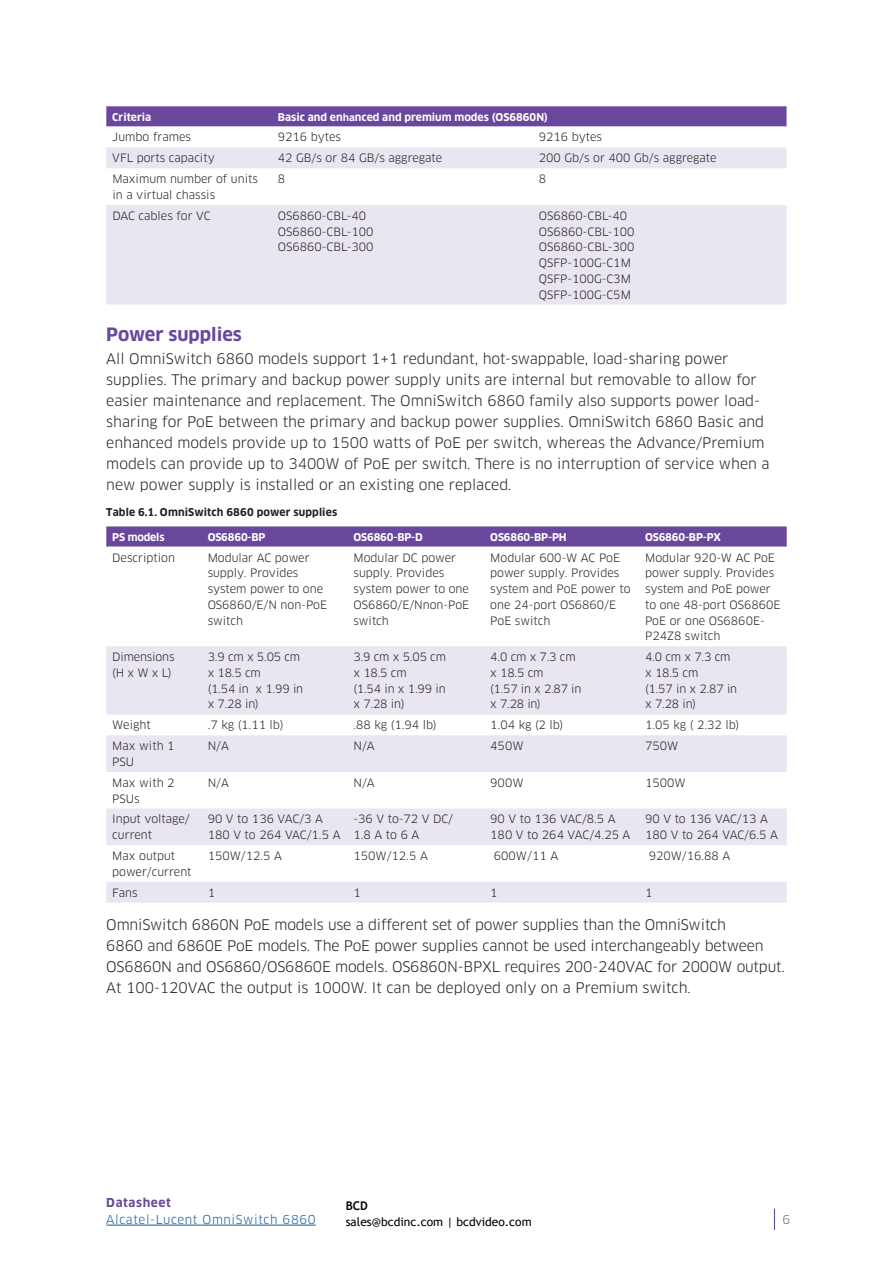
<style>
.page{position:relative;width:893px;height:1263px;background:#fff}
.page>*{position:absolute;margin:0;border:0;box-sizing:border-box;transform-origin:0 0}
.Head_1{font:700 18px "Clan OT";color:#69479c}
.Body{font:14.25px/21px "Clan OT";color:#231f20}
.t1{font:12px "Trebuchet MS";color:#000}
.t2{font:12px "Clan OT";letter-spacing:.05em;color:#175d9e}
.t3{font:700 12px "Clan OT";letter-spacing:.05em;color:#69479c}
.t4{font:700 12px "Trebuchet MS";color:#000}
.t5{font:12px "Clan OT";color:#6c6d70}
.Table_body{font:11.25px/15.8px "Clan OT";color:#231f20}
.Table_body-2{font:11.25px/15.8px "Clan OT";letter-spacing:-.02em;color:#231f20}
.Table_head{font:700 10.5px "Clan OT";color:#fff}
.Table_title__Caption{font:700 10.5px "Clan OT";letter-spacing:.015em;color:#231f20}
.s1{font-family:"Arial"}
</style>
<div class="page">
<svg style="left:774px;top:1209px;width:1px;height:21px"></svg>
<hr style="left:106px;top:1225px;width:210px;height:1px;background:#175d9e">
<svg style="left:106px;top:106px;width:681px;height:21px;background:#704fa0"></svg>
<svg style="left:106px;top:147px;width:681px;height:157px;fill:#e9e5f1"></svg>
<svg style="left:106px;top:526px;width:681px;height:21px;background:#6f4fa0"></svg>
<svg style="left:106px;top:646px;width:681px;height:256px;fill:#e9e5f1"></svg>
<p class="Table_head" style="left:112px;top:111px;width:41px">Criteria</p>
<p class="Table_head" style="left:278px;top:111px;width:272px">Basic and en<span class="s1">ha</span>nced and premium modes (OS6860N)</p>
<p class="Table_body" style="left:112px;top:129px;width:80px">Jumbo frames</p>
<p class="Table_body" style="left:278px;top:129px;width:65px">9216 bytes</p>
<p class="Table_body" style="left:539px;top:129px;width:65px">9216 bytes</p>
<p class="Table_body" style="left:112px;top:150px;width:104px">VFL ports capacity</p>
<p class="Table_body" style="left:278px;top:150px;width:166px">42 GB/s or 84 GB/s aggregate</p>
<p class="Table_body" style="left:539px;top:150px;width:179px">200 Gb/s or 400 Gb/s aggregate</p>
<p class="Table_body" style="left:112px;top:171px;width:147px">Maximum number of units in a virtual chassis</p>
<p class="Table_body" style="left:278px;top:171px;width:9px">8</p>
<p class="Table_body" style="left:539px;top:171px;width:9px">8</p>
<p class="Table_body" style="left:112px;top:208px;width:100px">DAC cables for VC</p>
<p class="Table_body" style="left:278px;top:208px;width:90px">OS6860-CBL-40</p>
<p class="Table_body" style="left:278px;top:223px;width:97px">OS6860-CBL-100</p>
<p class="Table_body" style="left:278px;top:239px;width:97px">OS6860-CBL-300</p>
<p class="Table_body" style="left:539px;top:208px;width:90px">OS6860-CBL-40</p>
<p class="Table_body" style="left:539px;top:223px;width:97px">OS6860-CBL-100</p>
<p class="Table_body" style="left:539px;top:239px;width:97px">OS6860-CBL-300</p>
<p class="Table_body" style="left:539px;top:255px;width:94px">QSFP-100G-C1M</p>
<p class="Table_body" style="left:539px;top:271px;width:94px">QSFP-100G-C3M</p>
<p class="Table_body" style="left:539px;top:286px;width:94px">QSFP-100G-C5M</p>
<p class="Head_1" style="left:106px;top:323px;width:137px">Power supplies</p>
<p class="Body" style="left:106px;top:348px;width:665px">All OmniSwitch 6860 models support 1+1 redundant, hot-swappable, load-sharing power supplies. The primary and backup power supply units are internal but removable to allow for easier maintenance and replacement. The OmniSwitch 6860 family also supports power load&shy;sharing for PoE between the primary and backup power supplies. OmniSwitch 6860 Basic and enhanced models provide up to 1500 watts of PoE per switch, whereas the Advance/Premium models can provide up to 3400W of PoE per switch. There is no interruption of service when a new power supply is installed or an existing one replaced.</p>
<p class="Table_title__Caption" style="left:106px;top:506px;width:232px">Table 6.1. OmniSwitch 6860 power supplies</p>
<p class="Table_head" style="left:112px;top:531px;width:54px">PS models</p>
<p class="Table_head" style="left:208px;top:531px;width:59px">OS6860-BP</p>
<p class="Table_head" style="left:353px;top:531px;width:71px">OS6860-BP-D</p>
<p class="Table_head" style="left:490px;top:531px;width:78px">OS6860-BP-PH</p>
<p class="Table_head" style="left:645px;top:531px;width:77px">OS6860-BP-PX</p>
<p class="Table_body" style="left:112px;top:550px;width:64px">Description</p>
<p class="Table_body" style="left:208px;top:550px;width:121px">Modular AC power supply. Provides system power to one<br>OS6860/E/N non-PoE switch</p>
<p class="Table_body" style="left:353px;top:550px;width:117px">Modular DC power supply. Provides system power to one<br>OS6860/E/Nnon-PoE switch</p>
<p class="Table_body" style="left:490px;top:550px;width:142px">Modular 600-W AC PoE power supply. Provides system and PoE power to one 24-port OS6860/E<br>PoE switch</p>
<p class="Table_body" style="left:645px;top:550px;width:137px">Modular 920-W AC PoE power supply. Provides system and PoE power to one 48-port OS6860E<br>PoE or one OS6860E-<br>P24Z8 switch</p>
<p class="Table_body" style="left:112px;top:649px;width:64px">Dimensions (H x W x L)</p>
<p class="Table_body" style="left:208px;top:649px;width:94px">3.9 cm x 5.05 cm x 18.5 cm</p>
<p class="Table_body" style="left:208px;top:681px;width:97px">(1.54 in x 1.99 in x 7.28 in)</p>
<p class="Table_body" style="left:353px;top:649px;width:94px">3.9 cm x 5.05 cm x 18.5 cm</p>
<p class="Table_body" style="left:353px;top:681px;width:94px">(1.54 in x 1.99 in x 7.28 in)</p>
<p class="Table_body" style="left:490px;top:649px;width:87px">4.0 cm x 7.3 cm x 18.5 cm</p>
<p class="Table_body-2" style="left:490px;top:681px;width:93px">(1.57 in x 2.87 in x 7.28 in)</p>
<p class="Table_body" style="left:645px;top:649px;width:87px">4.0 cm x 7.3 cm x 18.5 cm</p>
<p class="Table_body" style="left:645px;top:681px;width:94px">(1.57 in x 2.87 in x 7.28 in)</p>
<p class="Table_body" style="left:112px;top:717px;width:40px">Weight</p>
<p class="Table_body" style="left:208px;top:717px;width:77px">.7 kg (1.11 lb)</p>
<p class="Table_body" style="left:353px;top:717px;width:85px">.88 kg (1.94 lb)</p>
<p class="Table_body" style="left:490px;top:717px;width:75px">1.04 kg (2 lb)</p>
<p class="Table_body" style="left:645px;top:717px;width:96px">1.05 kg ( 2.32 lb)</p>
<p class="Table_body" style="left:112px;top:738px;width:64px">Max with 1<br>PSU</p>
<p class="Table_body" style="left:208px;top:738px;width:23px">N/A</p>
<p class="Table_body" style="left:353px;top:738px;width:23px">N/A</p>
<p class="Table_body" style="left:490px;top:738px;width:35px">450W</p>
<p class="Table_body" style="left:645px;top:738px;width:35px">750W</p>
<p class="Table_body" style="left:112px;top:775px;width:64px">Max with 2<br>PSUs</p>
<p class="Table_body" style="left:208px;top:775px;width:23px">N/A</p>
<p class="Table_body" style="left:353px;top:775px;width:23px">N/A</p>
<p class="Table_body" style="left:490px;top:775px;width:35px">900W</p>
<p class="Table_body" style="left:645px;top:775px;width:42px">1500W</p>
<p class="Table_body" style="left:112px;top:811px;width:79px">Input voltage/ current</p>
<p class="Table_body" style="left:208px;top:811px;width:117px">90 V to 136 VAC/3 A</p>
<p class="Table_body" style="left:353px;top:811px;width:101px">-36 V to-72 V DC/<br>1.8 A to 6 A</p>
<p class="Table_body" style="left:490px;top:811px;width:127px">90 V to 136 VAC/8.5 A</p>
<p class="Table_body" style="left:645px;top:811px;width:124px">90 V to 136 VAC/13 A</p>
<p class="Table_body" style="left:645px;top:827px;width:134px">180 V to 264 VAC/6.5 A</p>
<p class="Table_body" style="left:490px;top:827px;width:142px">180 V to 264 VAC/4.25 A</p>
<p class="Table_body" style="left:208px;top:827px;width:134px">180 V to 264 VAC/1.5 A</p>
<p class="Table_body" style="left:112px;top:848px;width:81px">Max output power/current</p>
<p class="Table_body" style="left:208px;top:848px;width:76px">150W/12.5 A</p>
<p class="Table_body" style="left:353px;top:848px;width:76px">150W/12.5 A</p>
<p class="Table_body" style="left:494px;top:848px;width:66px">600W/11 A</p>
<p class="Table_body" style="left:649px;top:848px;width:83px">920W/16.88 A</p>
<p class="Table_body" style="left:112px;top:884px;width:27px">Fans</p>
<p class="Table_body" style="left:208px;top:884px;width:9px">1</p>
<p class="Table_body" style="left:353px;top:884px;width:9px">1</p>
<p class="Table_body" style="left:490px;top:884px;width:9px">1</p>
<p class="Table_body" style="left:645px;top:884px;width:9px">1</p>
<p class="Body" style="left:106px;top:915px;width:680px">OmniSwitch 6860N PoE models use a different set of power supplies than the OmniSwitch<br>6860 and 6860E PoE models. The PoE power supplies cannot be used interchangeably between OS6860N and OS6860/OS6860E models. OS6860N-BPXL requires 200-240VAC for 2000W output.<br>At 100-120VAC the output is 1000W. It can be deployed only on a Premium switch.</p>
<p class="t3" style="left:106px;top:1196px;width:66px">Datasheet</p>
<p class="t2" style="left:106px;top:1212px;width:211px">Alcatel-Lucent OmniSwitch 6860</p>
<p class="t4" style="left:346px;top:1198px;width:24px">BCD</p>
<p class="t1" style="left:346px;top:1214px;width:187px">sales@bcdinc.com | bcdvideo.com</p>
<p class="t5" style="left:782px;top:1212px;width:9px">6</p>
</div>
